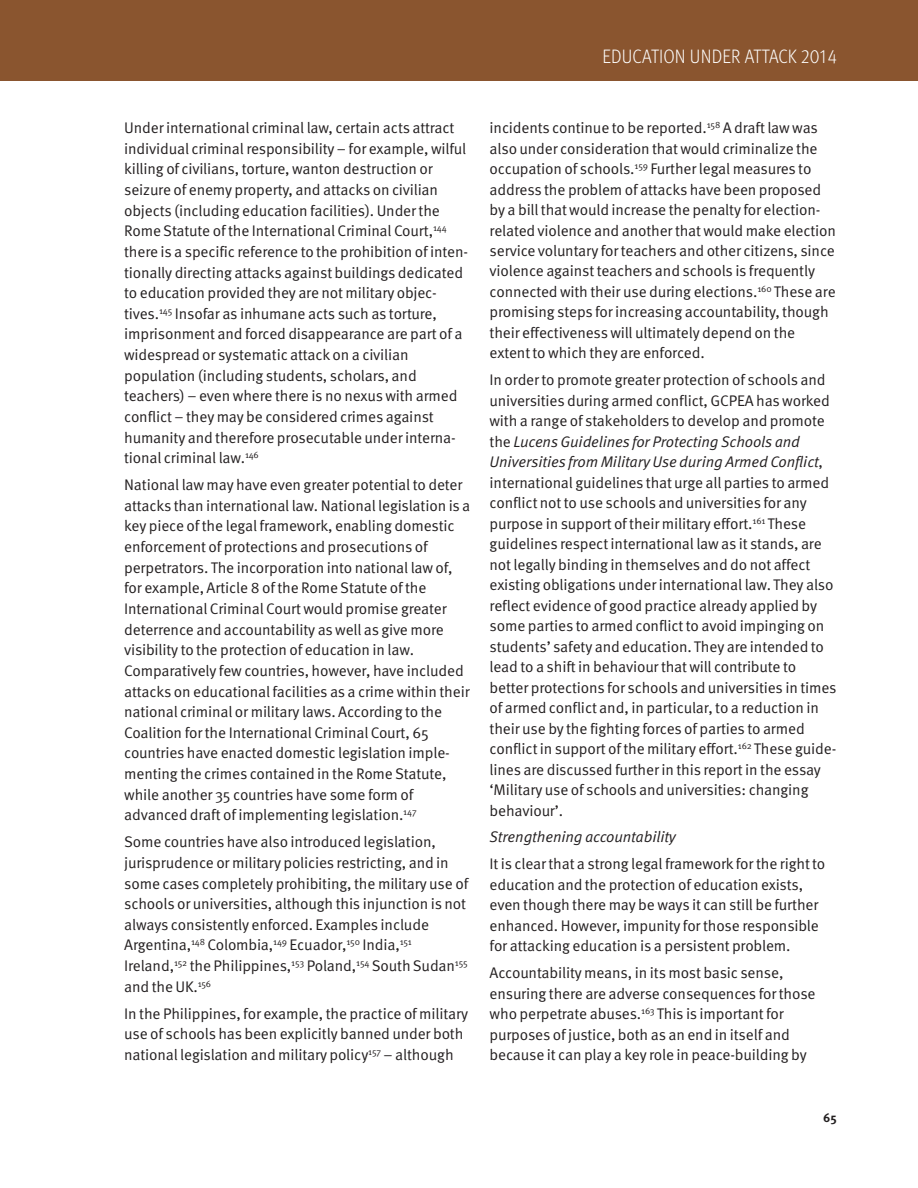
<style>
.page{position:relative;width:918px;height:1188px;background:#fff}
.page>*{position:absolute;margin:0;border:0;box-sizing:border-box;transform-origin:0 0}
.t1{font:300 19.5px "Meta Pro";letter-spacing:.01em;color:#fff;scale:.9 1}
.t2{font:15.3px/20.7px "Meta Pro Norm";letter-spacing:-.01em;color:#231f20}
.t3{font:15.3px/20.5px "Meta Pro Norm Ita";letter-spacing:-.01em;color:#231f20}
.t4{font:700 12.3px "Meta Pro";color:#231f20}
.s1{font-family:"Meta Pro Norm"}
</style>
<div class="page">
<div style="left:0;top:0;width:918px;height:81px;background:#8a552f"></div>
<hr style="left:0;top:0;width:1px;height:81px;background:#0c0707">
<p class="t1" style="left:602px;top:49px;width:262px">EDUCATION UNDER ATTACK 2014</p>
<p class="t2" style="left:124px;top:119px;width:345px">Under international criminal law, certain acts attract individual criminal responsibility – for example, wilful killing of civilians, torture, wanton destruction or seizure of enemy property, and attacks on civilian objects (including education facilities). Under the Rome Statute of the International Criminal Court,<sup>144 </sup>there is a specific reference to the prohibition of inten&shy;tionally directing attacks against buildings dedicated to education provided they are not military objec&shy;tives.<sup>145</sup> Insofar as inhumane acts such as torture, imprisonment and forced disappearance are part of a widespread or systematic attack on a civilian population (including students, scholars, and teachers) – even where there is no nexus with armed conflict – they may be considered crimes against humanity and therefore prosecutable under interna&shy;tional criminal law.<sup>146</sup></p>
<p class="t2" style="left:124px;top:476px;width:348px">National law may have even greater potential to deter attacks than international law. National legislation is a key piece of the legal framework, enabling domestic enforcement of protections and prosecutions of perpetrators. The incorporation into national law of, for example, Article 8 of the Rome Statute of the International Criminal Court would promise greater deterrence and accountability as well as give more visibility to the protection of education in law.<br>Comparatively few countries, however, have included attacks on educational facilities as a crime within their national criminal or military laws. According to the Coalition for the International Criminal Court, 65 countries have enacted domestic legislation imple&shy;menting the crimes contained in the Rome Statute, while another 35 countries have some form of advanced draft of implementing legislation.<sup>147</sup></p>
<p class="t2" style="left:124px;top:833px;width:346px">Some countries have also introduced legislation, jurisprudence or military policies restricting, and in some cases completely prohibiting, the military use of schools or universities, although this injunction is not always consistently enforced. Examples include Argentina,<sup>148</sup> Colombia,<sup>149</sup> Ecuador,<sup>150</sup> India,<sup>151<br></sup>Ireland,<sup>152</sup> the Philippines,<sup>153</sup> Poland,<sup>154</sup> South Sudan<sup>155 </sup>and the UK.<sup>156</sup></p>
<p class="t2" style="left:124px;top:1004px;width:346px">In the Philippines, for example, the practice of military use of schools has been explicitly banned under both national legislation and military policy<sup>157</sup> – although</p>
<p class="t2" style="left:490px;top:119px;width:348px">incidents continue to be reported.<sup>158</sup> A draft law was also under consideration that would criminalize the occupation of schools.<sup>159</sup> Further legal measures to address the problem of attacks have been proposed by a bill that would increase the penalty for election&shy;related violence and another that would make election service voluntary for teachers and other citizens, since violence against teachers and schools is frequently connected with their use during elections.<sup>160</sup> These are promising steps for increasing accountability, though their effectiveness will ultimately depend on the extent to which they are enforced.</p>
<p class="t2" style="left:490px;top:371px;width:342px">In order to promote greater protection of schools and universities during armed conflict, GCPEA has worked with a range of stakeholders to develop and promote</p>
<p class="t3" style="left:490px;top:432px;width:335px"><span class="s1">the</span> Lucens Guidelines for Protecting Schools and<br>Universities from Military Use during Armed Conflict<span class="s1">,</span></p>
<p class="t2" style="left:490px;top:473px;width:349px">international guidelines that urge all parties to armed conflict not to use schools and universities for any purpose in support of their military effort.<sup>161</sup> These guidelines respect international law as it stands, are not legally binding in themselves and do not affect existing obligations under international law. They also reflect evidence of good practice already applied by some parties to armed conflict to avoid impinging on students’ safety and education. They are intended to lead to a shift in behaviour that will contribute to better protections for schools and universities in times of armed conflict and, in particular, to a reduction in their use by the fighting forces of parties to armed conflict in support of the military effort.<sup>162</sup> These guide&shy;lines are discussed further in this report in the essay ‘Military use of schools and universities: changing behaviour’.</p>
<p class="t3" style="left:490px;top:828px;width:188px">Strengthening accountability</p>
<p class="t2" style="left:490px;top:855px;width:337px">It is clear that a strong legal framework for the right to education and the protection of education exists, even though there may be ways it can still be further enhanced. However, impunity for those responsible for attacking education is a persistent problem.</p>
<p class="t2" style="left:490px;top:964px;width:328px">Accountability means, in its most basic sense, ensuring there are adverse consequences for those who perpetrate abuses.<sup>163</sup> This is important for purposes of justice, both as an end in itself and because it can play a key role in peace-building by</p>
<p class="t4" style="left:823px;top:1113px;width:15px">65</p>
</div>
